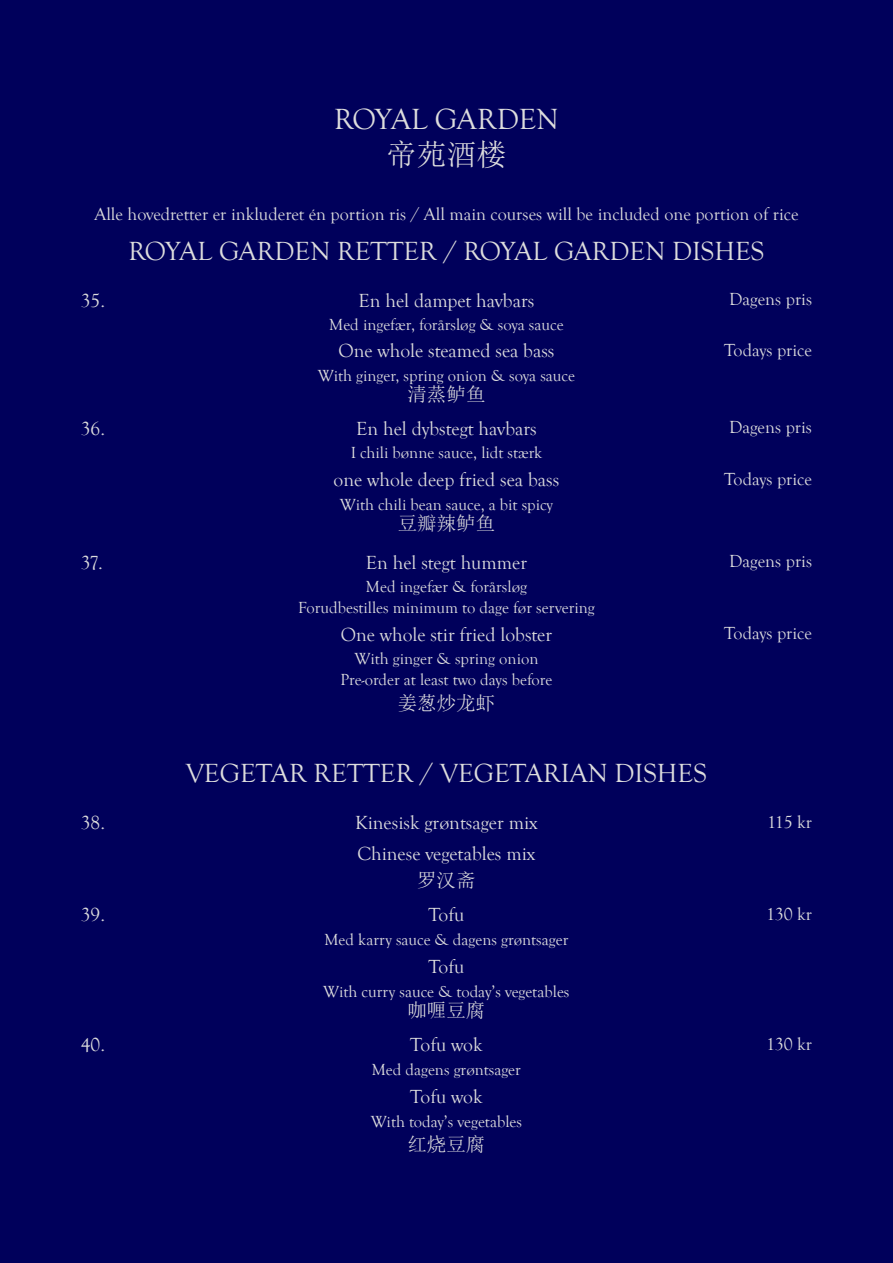
<style>
.page{position:relative;width:893px;height:1263px;background:#00005b}
.page>*{position:absolute;margin:0;border:0;box-sizing:border-box;transform-origin:0 0}
.t1{font:30px "Goudy Old Style T";color:#ddd}
.t2{font:30px "Sim Sun";color:#ddd}
.t3{font:27px "Goudy Old Style T";color:#ddd}
.t4{font:19.5px "Goudy Old Style T";color:#ddd}
.t5{font:19.5px "Sim Sun";color:#ddd}
.t6{font:18px "Goudy Old Style T";color:#ddd}
.t7{font:16.5px "Goudy Old Style T";color:#ddd}
</style>
<div class="page">
<p class="t1" style="left:334px;top:103px;width:226px">ROYAL GARDEN</p>
<p class="t2" style="left:386px;top:139px;width:121px">帝苑酒楼</p>
<p class="t6" style="left:94px;top:204px;width:706px">Alle hovedretter er inkluderet én portion ris / All main courses will be included one portion of rice</p>
<p class="t3" style="left:128px;top:237px;width:637px">ROYAL GARDEN RETTER / ROYAL GARDEN DISHES</p>
<p class="t4" style="left:358px;top:290px;width:177px">En hel dampet havbars</p>
<p class="t4" style="left:338px;top:340px;width:218px">One whole steamed sea bass</p>
<p class="t5" style="left:407px;top:384px;width:79px">清蒸鲈鱼</p>
<p class="t4" style="left:81px;top:290px;width:26px">35.</p>
<p class="t6" style="left:729px;top:289px;width:84px">Dagens pris</p>
<p class="t7" style="left:329px;top:316px;width:236px">Med ingefær, forårsløg &amp; soya sauce</p>
<p class="t7" style="left:318px;top:366px;width:259px">With ginger, spring onion &amp; soya sauce</p>
<p class="t4" style="left:81px;top:418px;width:26px">36.</p>
<p class="t4" style="left:356px;top:418px;width:182px">En hel dybstegt havbars</p>
<p class="t7" style="left:351px;top:444px;width:193px">I chili bønne sauce, lidt stærk</p>
<p class="t4" style="left:334px;top:469px;width:227px">one whole deep fried sea bass</p>
<p class="t7" style="left:340px;top:495px;width:215px">With chili bean sauce, a bit spicy</p>
<p class="t5" style="left:398px;top:513px;width:99px">豆瓣辣鲈鱼</p>
<p class="t4" style="left:366px;top:552px;width:163px">En hel stegt hummer</p>
<p class="t7" style="left:366px;top:578px;width:163px">Med ingefær &amp; forårsløg</p>
<p class="t4" style="left:341px;top:624px;width:213px">One whole stir fried lobster</p>
<p class="t7" style="left:355px;top:650px;width:185px">With ginger &amp; spring onion</p>
<p class="t5" style="left:398px;top:693px;width:99px">姜葱炒龙虾</p>
<p class="t6" style="left:724px;top:340px;width:89px">Todays price</p>
<p class="t6" style="left:729px;top:418px;width:84px">Dagens pris</p>
<p class="t6" style="left:724px;top:469px;width:89px">Todays price</p>
<p class="t6" style="left:729px;top:552px;width:84px">Dagens pris</p>
<p class="t4" style="left:81px;top:552px;width:23px">37.</p>
<p class="t7" style="left:298px;top:598px;width:298px">Forudbestilles minimum to dage før servering</p>
<p class="t6" style="left:724px;top:624px;width:89px">Todays price</p>
<p class="t7" style="left:340px;top:670px;width:213px">Pre-order at least two days before</p>
<p class="t4" style="left:81px;top:812px;width:26px">38.</p>
<p class="t4" style="left:81px;top:904px;width:26px">39.</p>
<p class="t3" style="left:186px;top:759px;width:523px">VEGETAR RETTER / VEGETARIAN DISHES</p>
<p class="t4" style="left:355px;top:812px;width:184px">Kinesisk grøntsager mix</p>
<p class="t4" style="left:357px;top:843px;width:180px">Chinese vegetables mix</p>
<p class="t5" style="left:417px;top:870px;width:60px">罗汉斋</p>
<p class="t4" style="left:428px;top:904px;width:38px">Tofu</p>
<p class="t7" style="left:324px;top:930px;width:246px">Med karry sauce &amp; dagens grøntsager</p>
<p class="t4" style="left:428px;top:956px;width:38px">Tofu</p>
<p class="t7" style="left:323px;top:982px;width:248px">With curry sauce &amp; today’s vegetables</p>
<p class="t5" style="left:407px;top:1000px;width:79px">咖喱豆腐</p>
<p class="t6" style="left:767px;top:812px;width:46px">115 kr</p>
<p class="t6" style="left:766px;top:904px;width:47px">130 kr</p>
<p class="t4" style="left:81px;top:1034px;width:26px">40.</p>
<p class="t4" style="left:410px;top:1034px;width:74px">Tofu wok</p>
<p class="t7" style="left:372px;top:1060px;width:151px">Med dagens grøntsager</p>
<p class="t4" style="left:410px;top:1086px;width:74px">Tofu wok</p>
<p class="t7" style="left:371px;top:1112px;width:153px">With today’s vegetables</p>
<p class="t5" style="left:407px;top:1134px;width:79px">红烧豆腐</p>
<p class="t6" style="left:766px;top:1034px;width:47px">130 kr</p>
</div>
